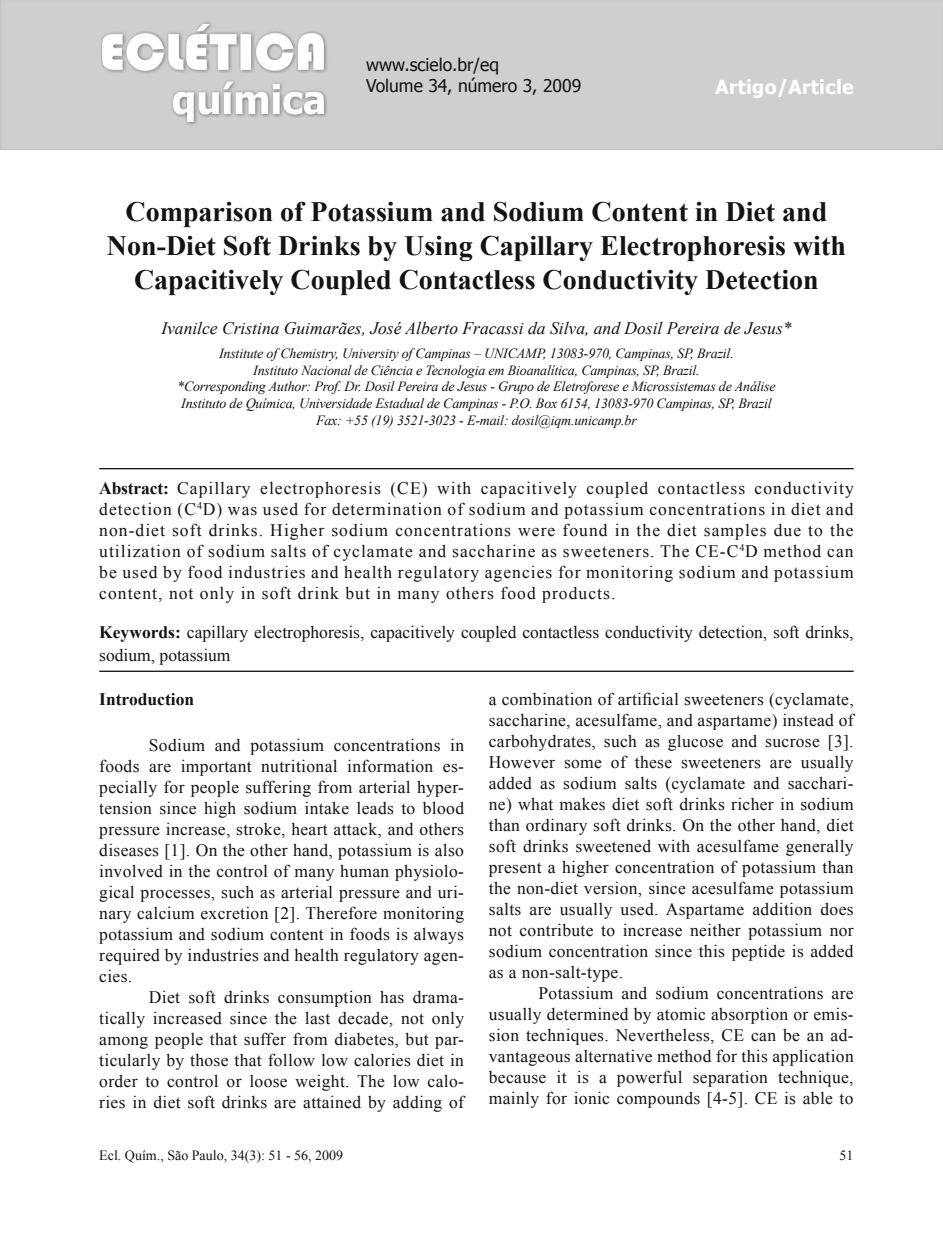
<style>
.page{position:relative;width:943px;height:1241px;background:#fff}
.page>*{position:absolute;margin:0;border:0;box-sizing:border-box;transform-origin:0 0}
.Título_Artigo_-_cópi{font:700 28px/33.6px "Times New Roman";color:#131313;text-align:center}
.Corpo_de_Texto{font:700 19.25px "Tahoma";letter-spacing:.02em;color:#fff}
.Corpo_de_Texto-2{font:17.5px/21px "Times New Roman";letter-spacing:.02em;color:#131313;text-align:justify}
.Abstract{font:17.5px/21px "Times New Roman";letter-spacing:.06em;color:#131313;text-align:justify}
.Keywords{font:17.5px/23.1px "Times New Roman";color:#131313}
.Nomes{font:italic 17.5px "Times New Roman";color:#131313}
.t1{font:17.5px/21px "Tahoma";color:#131313}
.Tópicos{font:700 17.5px "Times New Roman";color:#131313}
.Instituições{font:italic 14px "Times New Roman";letter-spacing:-.015em;color:#131313}
.t2{font:14px "Times New Roman";color:#131313}
.s1{font-weight:700}
</style>
<div class="page">
<img style="left:0;top:0;width:943px;height:150px">
<hr style="left:99px;top:468px;width:754px;height:1px;background:#131313">
<hr style="left:99px;top:670px;width:754px;height:1px;background:#131313">
<p class="t1" style="left:366px;top:54px;width:217px">www.scielo.br/eq<br>Volume 34, número 3, 2009</p>
<p class="Corpo_de_Texto" style="left:715px;top:74px;width:140px">Artigo/Article</p>
<p class="Título_Artigo_-_cópi" style="left:107px;top:194px;width:740px">Comparison of Potassium and Sodium Content in Diet and<br>Non-Diet Soft Drinks by Using Capillary Electrophoresis with<br>Capacitively Coupled Contactless Conductivity Detection</p>
<p class="Nomes" style="left:161px;top:316px;width:631px">Ivanilce Cristina Guimarães, José Alberto Fracassi da Silva, and Dosil Pereira de Jesus*</p>
<p class="Instituições" style="left:219px;top:343px;width:516px">Institute of Chemistry, University of Campinas – UNICAMP, 13083-970, Campinas, SP, Brazil.</p>
<p class="Instituições" style="left:253px;top:360px;width:448px">Instituto Nacional de Ciência e Tecnologia em Bioanalítica, Campinas, SP, Brazil.</p>
<p class="Instituições" style="left:177px;top:377px;width:600px">*Corresponding Author: Prof. Dr. Dosil Pereira de Jesus - Grupo de Eletroforese e Microssistemas de Análise</p>
<p class="Instituições" style="left:181px;top:394px;width:592px">Instituto de Química, Universidade Estadual de Campinas - P.O. Box 6154, 13083-970 Campinas, SP, Brazil</p>
<p class="Instituições" style="left:316px;top:410px;width:322px">Fax: +55 (19) 3521-3023 - E-mail: dosil@iqm.unicamp.br</p>
<p class="Abstract" style="left:99px;top:477px;width:756px"><span class="s1">Abstract:</span> Capillary electrophoresis (CE) with capacitively coupled contactless conductivity detection (C<sup>4</sup>D) was used for determination of sodium and potassium concentrations in diet and non-diet soft drinks. Higher sodium concentrations were found in the diet samples due to the utilization of sodium salts of cyclamate and saccharine as sweeteners. The CE-C<sup>4</sup>D method can be used by food industries and health regulatory agencies for monitoring sodium and potassium content, not only in soft drink but in many others food products.</p>
<p class="Keywords" style="left:99px;top:619px;width:755px"><span class="s1">Keywords:</span> capillary electrophoresis, capacitively coupled contactless conductivity detection, soft drinks, sodium, potassium</p>
<p class="Tópicos" style="left:99px;top:686px;width:96px">Introduction</p>
<p class="Corpo_de_Texto-2" style="left:99px;top:734px;width:366px;text-indent:50px">Sodium and potassium concentrations in foods are important nutritional information es&shy;pecially for people suffering from arterial hyper&shy;tension since high sodium intake leads to blood pressure increase, stroke, heart attack, and others diseases [1]. On the other hand, potassium is also involved in the control of many human physiolo&shy;gical processes, such as arterial pressure and uri&shy;nary calcium excretion [2]. Therefore monitoring potassium and sodium content in foods is always required by industries and health regulatory agen&shy;cies.</p>
<p class="Corpo_de_Texto-2" style="left:99px;top:986px;width:366px;text-indent:50px">Diet soft drinks consumption has drama&shy;tically increased since the last decade, not only among people that suffer from diabetes, but par&shy;ticularly by those that follow low calories diet in order to control or loose weight. The low calo&shy;ries in diet soft drinks are attained by adding of</p>
<p class="Corpo_de_Texto-2" style="left:489px;top:688px;width:366px">a combination of artificial sweeteners (cyclamate, saccharine, acesulfame, and aspartame) instead of carbohydrates, such as glucose and sucrose [3].<br>However some of these sweeteners are usually added as sodium salts (cyclamate and sacchari&shy;ne) what makes diet soft drinks richer in sodium than ordinary soft drinks. On the other hand, diet soft drinks sweetened with acesulfame generally present a higher concentration of potassium than the non-diet version, since acesulfame potassium salts are usually used. Aspartame addition does not contribute to increase neither potassium nor sodium concentration since this peptide is added as a non-salt-type.</p>
<p class="Corpo_de_Texto-2" style="left:489px;top:982px;width:366px;text-indent:50px">Potassium and sodium concentrations are usually determined by atomic absorption or emis&shy;sion techniques. Nevertheless, CE can be an ad&shy;vantageous alternative method for this application because it is a powerful separation technique, mainly for ionic compounds [4-5]. CE is able to</p>
<p class="t2" style="left:99px;top:1146px;width:245px">Ecl. Quím., São Paulo, 34(3): 51 - 56, 2009</p>
<p class="t2" style="left:839px;top:1145px;width:15px">51</p>
</div>
